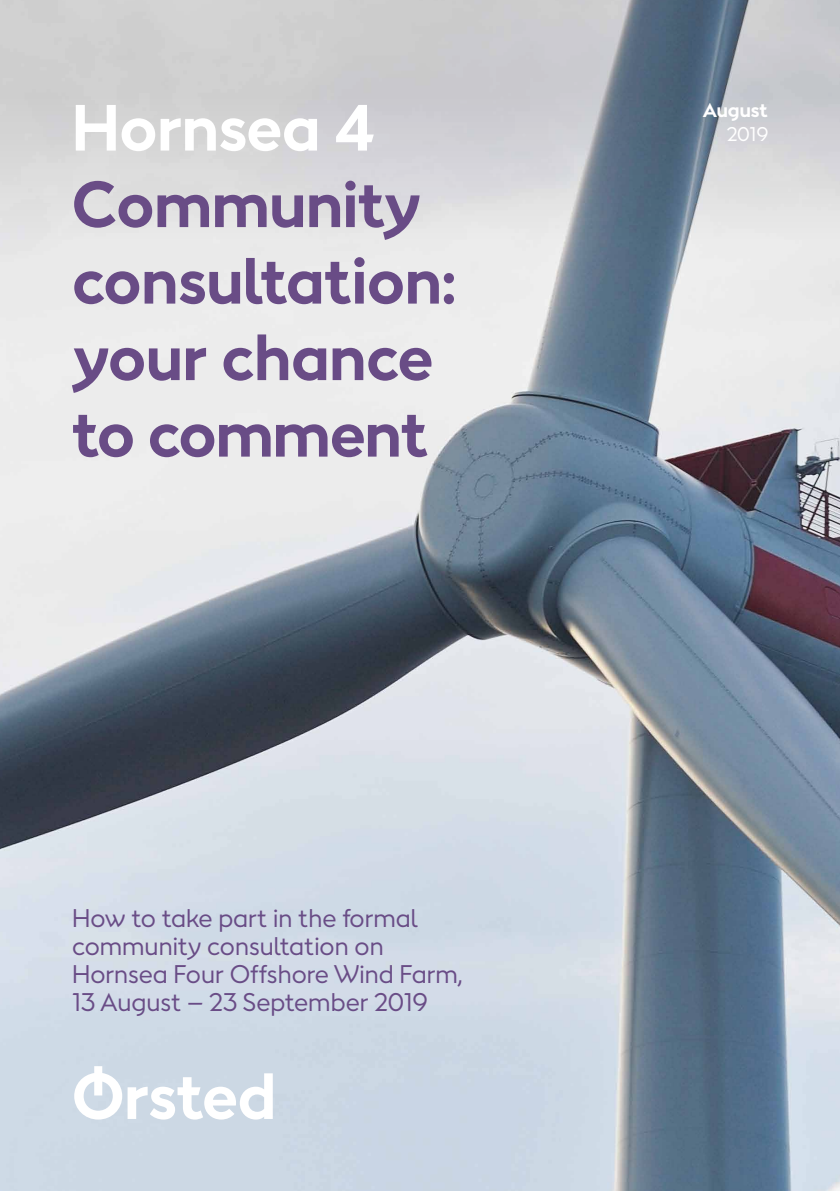
<style>
.page{position:relative;width:840px;height:1191px;background:#fff}
.page>*{position:absolute;margin:0;border:0;box-sizing:border-box;transform-origin:0 0}
.t1{font:700 61.2px/76.4px "Orsted Sans";color:#694c86}
.t2{font:700 61.2px "Orsted Sans";color:#fff}
.t3{font:24px/28px "Orsted Sans";color:#694c86}
.t4{font:700 18.6px "Orsted Sans";color:#fff}
.t5{font:18.6px "Orsted Sans";color:#fff}
</style>
<div class="page">
<img style="left:0;top:244px;width:839px;height:947px">
<svg style="left:0;top:0;width:839px;height:244px;background:#c3c5ca"></svg>
<h1 class="t2" style="left:72px;top:87px;width:304px">Hornsea 4</h1>
<h1 class="t1" style="left:72px;top:167px;width:385px">Community consultation: your chance to comment</h1>
<p class="t3" style="left:72px;top:903px;width:392px">How to take part in the formal community consultation on<br>Hornsea Four Offshore Wind Farm,<br>13 August – 23 September 2019</p>
<h1 class="t2" style="left:72px;top:1055px;width:205px">Ørsted</h1>
<p class="t4" style="left:702px;top:97px;width:67px">August</p>
<p class="t5" style="left:726px;top:122px;width:43px">2019</p>
</div>
